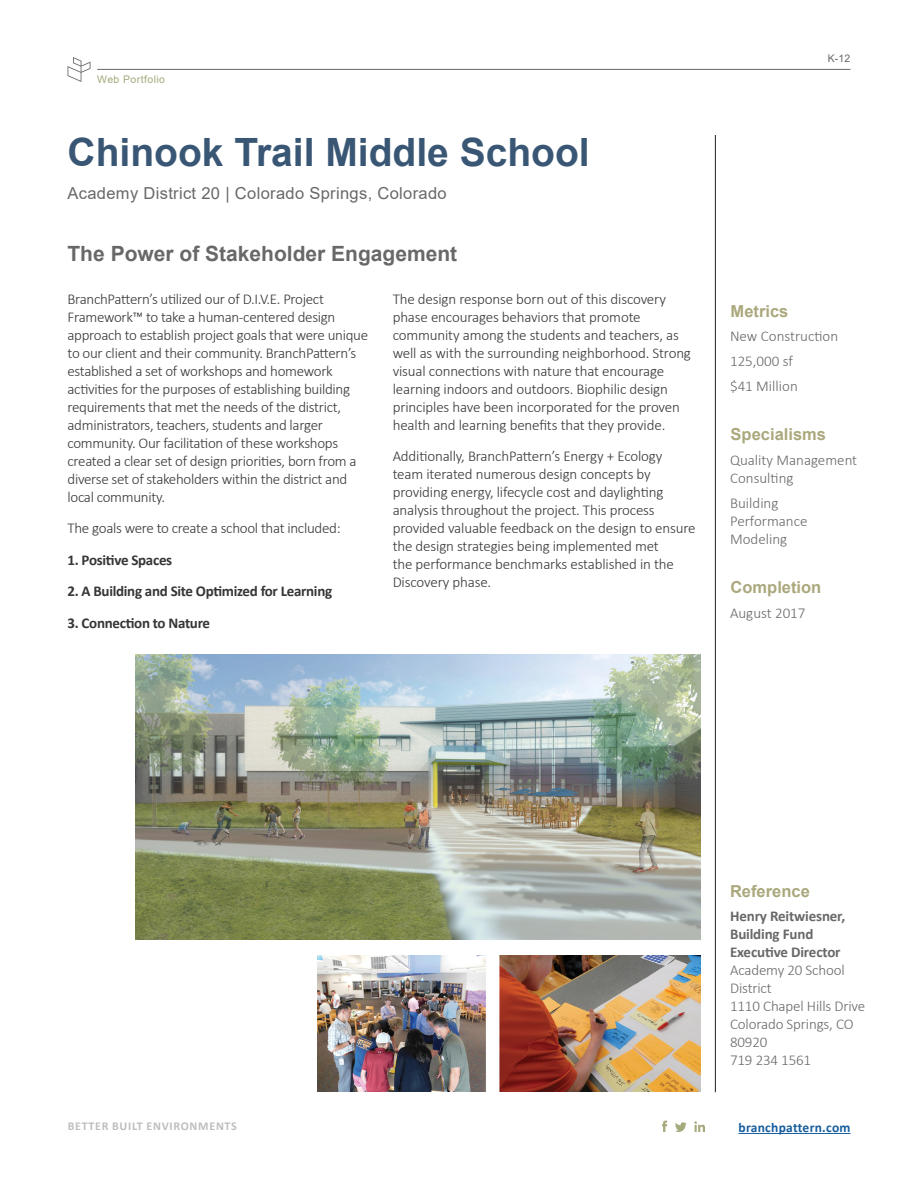
<style>
.page{position:relative;width:918px;height:1188px;background:#fff}
.page>*{position:absolute;margin:0;border:0;box-sizing:border-box;transform-origin:0 0}
.Headlines{font:700 39px "Arial";color:#395775}
.t1{font:700 21px "Arial";color:#686869}
.t2{font:16.5px "Arial";letter-spacing:.02em;color:#686869}
.t3{font:700 16.5px "Arial";color:#aba87d}
.Body_Copy{font:300 15px/18px "Calibri";letter-spacing:-.02em;color:#363636}
.t4{font:300 15px/18px "Calibri";color:#686869}
.Body_Copy-2{font:700 15px "Calibri";letter-spacing:-.02em;color:#363636}
.t5{font:700 15px/18px "Calibri";letter-spacing:-.01em;color:#686869}
.t6{font:700 13.5px "Calibri";letter-spacing:.02em;color:#175d9e}
.t7{font:700 12px "Calibri";letter-spacing:.06em;color:#bdbebd}
.t8{font:10.5px "Arial";letter-spacing:.04em;color:#a6a97b}
.t9{font:10.5px "Arial";color:#686869}
.s1{font-weight:700}
</style>
<div class="page">
<svg style="left:68px;top:57px;width:23px;height:25px"></svg>
<hr style="left:97px;top:69px;width:754px;height:1px;background:#686869">
<hr style="left:715px;top:135px;width:1px;height:957px;background:#231f20">
<img style="left:136px;top:654px;width:565px;height:286px">
<img style="left:500px;top:956px;width:200px;height:136px">
<img style="left:317px;top:956px;width:169px;height:136px">
<hr style="left:739px;top:1133px;width:111px;height:1px;background:#175d9e">
<svg style="left:662px;top:1121px;width:5px;height:11px"></svg>
<svg style="left:675px;top:1122px;width:12px;height:10px"></svg>
<svg style="left:694px;top:1121px;width:11px;height:11px"></svg>
<p class="t8" style="left:97px;top:72px;width:69px">Web Portfolio</p>
<p class="Headlines" style="left:68px;top:124px;width:524px">Chinook Trail Middle School</p>
<p class="t2" style="left:68px;top:181px;width:381px">Academy District 20 | Colorado Springs, Colorado</p>
<p class="t1" style="left:68px;top:239px;width:391px">The Power of Stakeholder Engagement</p>
<p class="Body_Copy" style="left:68px;top:289px;width:302px">BranchPattern’s utilized our of D.I.V.E. Project Framework™ to take a human-centered design approach to establish project goals that were unique to our client and their community. BranchPattern’s established a set of workshops and homework activities for the purposes of establishing building requirements that met the needs of the district, administrators, teachers, students and larger community. Our facilitation of these workshops created a clear set of design priorities, born from a diverse set of stakeholders within the district and local community.</p>
<p class="Body_Copy" style="left:68px;top:519px;width:275px">The goals were to create a school that included:</p>
<p class="Body_Copy-2" style="left:68px;top:549px;width:106px">1. Positive Spaces</p>
<p class="Body_Copy-2" style="left:68px;top:580px;width:266px">2. A Building and Site Optimized for Learning</p>
<p class="Body_Copy-2" style="left:68px;top:612px;width:144px">3. Connection to Nature</p>
<p class="Body_Copy" style="left:393px;top:289px;width:300px">The design response born out of this discovery phase encourages behaviors that promote community among the students and teachers, as well as with the surrounding neighborhood. Strong visual connections with nature that encourage learning indoors and outdoors. Biophilic design principles have been incorporated for the proven health and learning benefits that they provide.</p>
<p class="Body_Copy" style="left:393px;top:447px;width:305px">Additionally, BranchPattern’s Energy + Ecology team iterated numerous design concepts by providing energy, lifecycle cost and daylighting analysis throughout the project. This process provided valuable feedback on the design to ensure the design strategies being implemented met<br>the performance benchmarks established in the Discovery phase.</p>
<p class="t9" style="left:828px;top:51px;width:24px">K-12</p>
<p class="t3" style="left:730px;top:299px;width:60px">Metrics</p>
<p class="t4" style="left:730px;top:327px;width:110px">New Construction</p>
<p class="t4" style="left:730px;top:352px;width:64px">125,000 sf</p>
<p class="t4" style="left:730px;top:377px;width:69px">$41 Million</p>
<p class="t3" style="left:730px;top:423px;width:97px">Specialisms</p>
<p class="t4" style="left:730px;top:451px;width:129px">Quality Management<br>Consulting</p>
<p class="t4" style="left:730px;top:494px;width:79px">Building<br>Performance<br>Modeling</p>
<p class="t3" style="left:730px;top:576px;width:93px">Completion</p>
<p class="t4" style="left:730px;top:604px;width:77px">August 2017</p>
<p class="t7" style="left:68px;top:1117px;width:171px">BETTER BUILT ENVIRONMENTS</p>
<p class="t3" style="left:730px;top:879px;width:81px">Reference</p>
<p class="t5" style="left:730px;top:907px;width:117px">Henry Reitwiesner,<br>Building Fund</p>
<p class="t4" style="left:730px;top:943px;width:137px"><span class="s1">Executive Director<br></span>Academy 20 School<br>District<br>1110 Chapel Hills Drive</p>
<p class="t4" style="left:730px;top:1015px;width:125px">Colorado Springs, CO<br>80920<br>719 234 1561</p>
<p class="t6" style="left:739px;top:1118px;width:113px">branchpattern.com</p>
</div>
